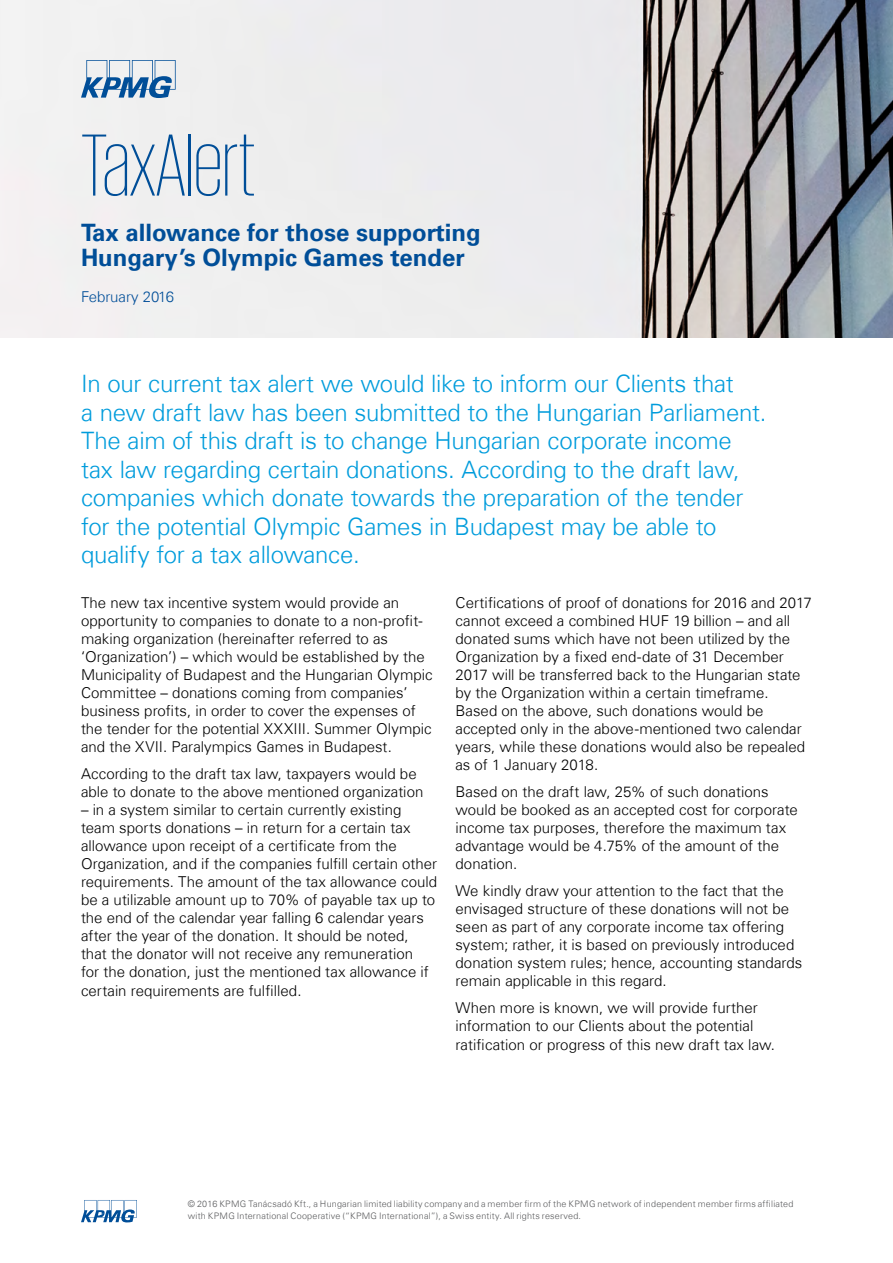
<style>
.page{position:relative;width:893px;height:1263px;background:#fff}
.page>*{position:absolute;margin:0;border:0;box-sizing:border-box;transform-origin:0 0}
.t1{font:200 90px "KPMG";color:#004e98}
.t2{font:300 24px/28.5px "Universfor KPMG";letter-spacing:-.01em;color:#009cdc}
.t3{font:700 24px/25.5px "Universfor KPMG";color:#004e98}
.t4{font:300 15px/18px "Universfor KPMG";color:#000}
.t5{font:300 15px "Universfor KPMG";color:#004e98}
.t6{font:300 9px/12px "Universfor KPMG";letter-spacing:.02em;color:#58595b}
</style>
<div class="page">
<img style="left:0;top:0;width:893px;height:338px">
<svg style="left:81px;top:60px;width:95px;height:38px"></svg>
<svg style="left:81px;top:1200px;width:56px;height:22px"></svg>
<h1 class="t1" style="left:81px;top:122px;width:176px">TaxAlert</h1>
<h2 class="t3" style="left:81px;top:220px;width:401px">Tax allowance for those supporting<br>Hungary’s Olympic Games tender</h2>
<p class="t5" style="left:81px;top:288px;width:95px">February 2016</p>
<p class="t2" style="left:81px;top:370px;width:687px">In our current tax alert we would like to inform our Clients that<br>a new draft law has been submitted to the Hungarian Parliament.<br>The aim of this draft is to change Hungarian corporate income tax law regarding certain donations. According to the draft law, companies which donate towards the preparation of the tender for the potential Olympic Games in Budapest may be able to qualify for a tax allowance.</p>
<p class="t4" style="left:81px;top:594px;width:353px">The new tax incentive system would provide an opportunity to companies to donate to a non-profit&shy;making organization (hereinafter referred to as ‘Organization’) – which would be established by the Municipality of Budapest and the Hungarian Olympic Committee – donations coming from companies’ business profits, in order to cover the expenses of the tender for the potential XXXIII. Summer Olympic and the XVII. Paralympics Games in Budapest.</p>
<p class="t4" style="left:81px;top:765px;width:344px">According to the draft tax law, taxpayers would be able to donate to the above mentioned organization</p>
<p class="t4" style="left:81px;top:801px;width:358px">– in a system similar to certain currently existing team sports donations – in return for a certain tax allowance upon receipt of a certificate from the Organization, and if the companies fulfill certain other requirements. The amount of the tax allowance could be a utilizable amount up to 70% of payable tax up to the end of the calendar year falling 6 calendar years after the year of the donation. It should be noted, that the donator will not receive any remuneration<br>for the donation, just the mentioned tax allowance if certain requirements are fulfilled.</p>
<p class="t4" style="left:455px;top:594px;width:358px">Certifications of proof of donations for 2016 and 2017 cannot exceed a combined HUF 19 billion – and all donated sums which have not been utilized by the Organization by a fixed end-date of 31 December 2017 will be transferred back to the Hungarian state by the Organization within a certain timeframe.<br>Based on the above, such donations would be accepted only in the above-mentioned two calendar years, while these donations would also be repealed as of 1 January 2018.</p>
<p class="t4" style="left:455px;top:783px;width:344px">Based on the draft law, 25% of such donations would be booked as an accepted cost for corporate income tax purposes, therefore the maximum tax advantage would be 4.75% of the amount of the donation.</p>
<p class="t4" style="left:455px;top:882px;width:348px">We kindly draw your attention to the fact that the envisaged structure of these donations will not be seen as part of any corporate income tax offering system; rather, it is based on previously introduced donation system rules; hence, accounting standards remain applicable in this regard.</p>
<p class="t4" style="left:455px;top:999px;width:321px">When more is known, we will provide further information to our Clients about the potential ratification or progress of this new draft tax law.</p>
<p class="t6" style="left:188px;top:1197px;width:607px">© 2016 KPMG Tanácsadó Kft., a Hungarian limited liability company and a member firm of the KPMG network of independent member firms affiliated with KPMG International Cooperative (“KPMG International”), a Swiss entity. All rights reserved.</p>
</div>
